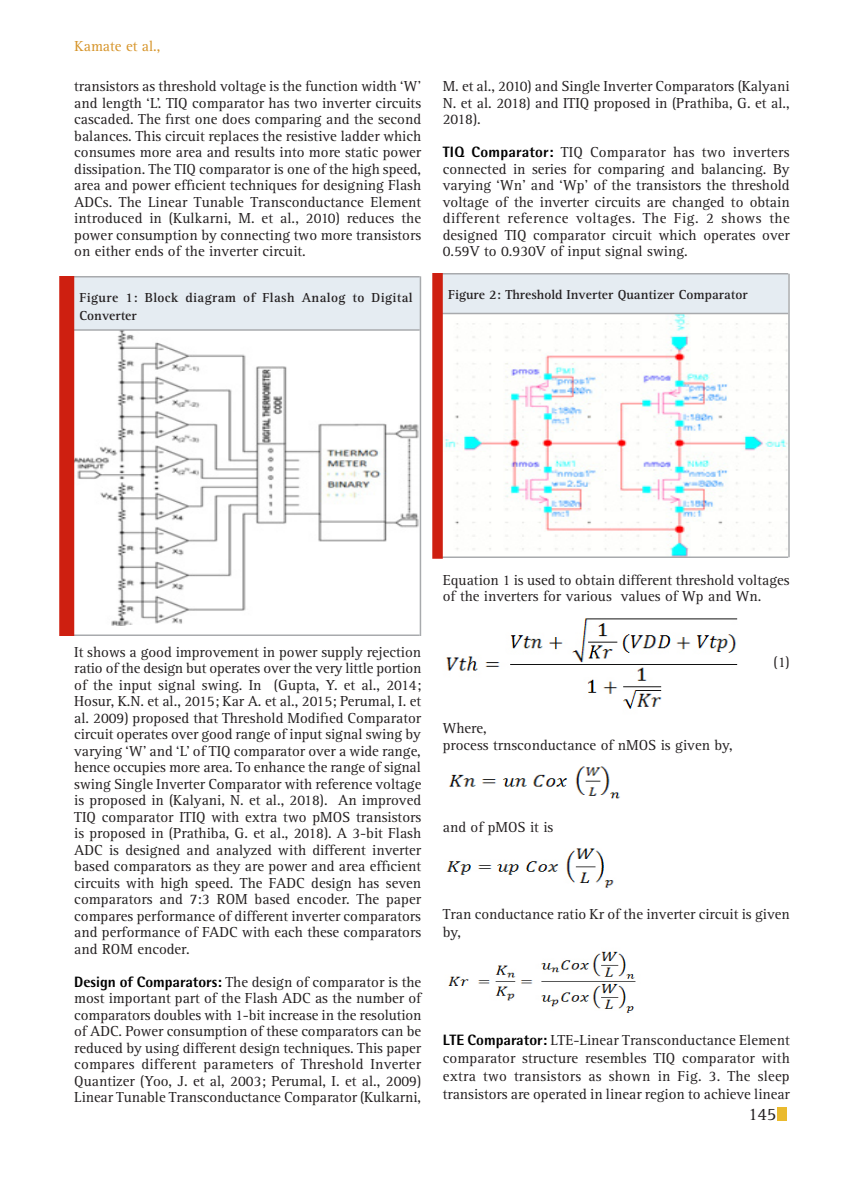
<style>
.page{position:relative;width:864px;height:1188px;background:#fff}
.page>*{position:absolute;margin:0;border:0;box-sizing:border-box;transform-origin:0 0}
.t1{font:18px "Rotis Serif Std";color:#231f20}
.Body_text{font:15px/16.5px "Rotis Serif Std";color:#231f20;text-align:justify}
.Body_text-2{font:15px "Rotis Serif Std";color:#d69429}
.Body_text-3{font:700 13.5px/18px "Rotis Serif Std";letter-spacing:.03em;color:#231f20}
.Body_text-4{font:700 13.5px "Rotis Serif Std";color:#231f20}
.s1{font-family:"Rotis Semi Sans Std";font-weight:800;color:#000}
</style>
<div class="page">
<div style="left:777px;top:1107px;width:10px;height:14px;background:#eaba2e"></div>
<img style="left:74px;top:331px;width:346px;height:294px">
<div style="left:73px;top:276px;width:347px;height:53px;background:#e5ecf2"></div>
<hr style="left:73px;top:276px;width:347px;height:2px;background:#a8aaad">
<hr style="left:73px;top:329px;width:347px;height:2px;background:#a8aaad">
<hr style="left:73px;top:634px;width:347px;height:2px;background:#a8aaad">
<hr style="left:420px;top:276px;width:1px;height:360px;background:#a8aaad">
<div style="left:59px;top:276px;width:15px;height:360px;background:#ce1f10"></div>
<img style="left:443px;top:314px;width:345px;height:242px">
<div style="left:441px;top:274px;width:347px;height:39px;background:#e5ecf2"></div>
<hr style="left:441px;top:273px;width:347px;height:1px;background:#a8aaad">
<hr style="left:441px;top:313px;width:347px;height:1px;background:#a8aaad">
<hr style="left:441px;top:556px;width:347px;height:2px;background:#a8aaad">
<hr style="left:788px;top:274px;width:2px;height:283px;background:#a8aaad">
<div style="left:432px;top:273px;width:11px;height:286px;background:#ce1f10"></div>
<img style="left:446px;top:618px;width:292px;height:91px">
<img style="left:448px;top:766px;width:172px;height:33px">
<img style="left:446px;top:848px;width:168px;height:40px">
<img style="left:448px;top:951px;width:188px;height:62px">
<p class="Body_text-2" style="left:75px;top:37px;width:87px">Kamate et al.,</p>
<p class="Body_text" style="left:74px;top:79px;width:348px">transistors as threshold voltage is the function width ‘W’ and length ‘L’. TIQ comparator has two inverter circuits cascaded. The first one does comparing and the second balances. This circuit replaces the resistive ladder which consumes more area and results into more static power dissipation. The TIQ comparator is one of the high speed, area and power efficient techniques for designing Flash ADCs. The Linear Tunable Transconductance Element introduced in (Kulkarni, M. et al., 2010) reduces the power consumption by connecting two more transistors on either ends of the inverter circuit.</p>
<p class="Body_text" style="left:443px;top:79px;width:348px">M. et al., 2010) and Single Inverter Comparators (Kalyani N. et al. 2018) and ITIQ proposed in (Prathiba, G. et al., 2018).</p>
<p class="Body_text" style="left:443px;top:145px;width:349px"><span class="s1">TIQ Comparator:</span> TIQ Comparator has two inverters connected in series for comparing and balancing. By varying ‘Wn’ and ‘Wp’ of the transistors the threshold voltage of the inverter circuits are changed to obtain different reference voltages. The Fig. 2 shows the designed TIQ comparator circuit which operates over 0.59V to 0.930V of input signal swing.</p>
<p class="Body_text-3" style="left:80px;top:288px;width:335px">Figure 1: Block diagram of Flash Analog to Digital<br>Converter</p>
<p class="Body_text-4" style="left:448px;top:287px;width:301px">Figure 2: Threshold Inverter Quantizer Comparator</p>
<p class="Body_text" style="left:74px;top:644px;width:349px">It shows a good improvement in power supply rejection ratio of the design but operates over the very little portion of the input signal swing. In (Gupta, Y. et al., 2014; Hosur, K.N. et al., 2015; Kar A. et al., 2015; Perumal, I. et al. 2009) proposed that Threshold Modified Comparator circuit operates over good range of input signal swing by varying ‘W’ and ‘L’ of TIQ comparator over a wide range, hence occupies more area. To enhance the range of signal swing Single Inverter Comparator with reference voltage is proposed in (Kalyani, N. et al., 2018). An improved TIQ comparator ITIQ with extra two pMOS transistors is proposed in (Prathiba, G. et al., 2018). A 3-bit Flash ADC is designed and analyzed with different inverter based comparators as they are power and area efficient circuits with high speed. The FADC design has seven comparators and 7:3 ROM based encoder. The paper compares performance of different inverter comparators and performance of FADC with each these comparators and ROM encoder.</p>
<p class="Body_text" style="left:74px;top:974px;width:349px"><span class="s1">Design of Comparators:</span> The design of comparator is the most important part of the Flash ADC as the number of comparators doubles with 1-bit increase in the resolution of ADC. Power consumption of these comparators can be reduced by using different design techniques. This paper compares different parameters of Threshold Inverter Quantizer (Yoo, J. et al, 2003; Perumal, I. et al., 2009)<br>Linear Tunable Transconductance Comparator (Kulkarni,</p>
<p class="Body_text" style="left:443px;top:572px;width:348px">Equation 1 is used to obtain different threshold voltages of the inverters for various values of Wp and Wn.</p>
<p class="Body_text" style="left:443px;top:721px;width:45px">Where,</p>
<p class="Body_text" style="left:443px;top:737px;width:292px">process trnsconductance of nMOS is given by,</p>
<p class="Body_text" style="left:443px;top:820px;width:112px">and of pMOS it is</p>
<p class="Body_text" style="left:774px;top:655px;width:18px">(1)</p>
<p class="Body_text" style="left:443px;top:906px;width:349px;line-height:18px">Tran conductance ratio Kr of the inverter circuit is given by,</p>
<p class="Body_text" style="left:443px;top:1032px;width:349px;line-height:18px"><span class="s1">LTE Comparator:</span> LTE-Linear Transconductance Element comparator structure resembles TIQ comparator with extra two transistors as shown in Fig. 3. The sleep transistors are operated in linear region to achieve linear</p>
<p class="t1" style="left:748px;top:1103px;width:30px">145</p>
</div>
